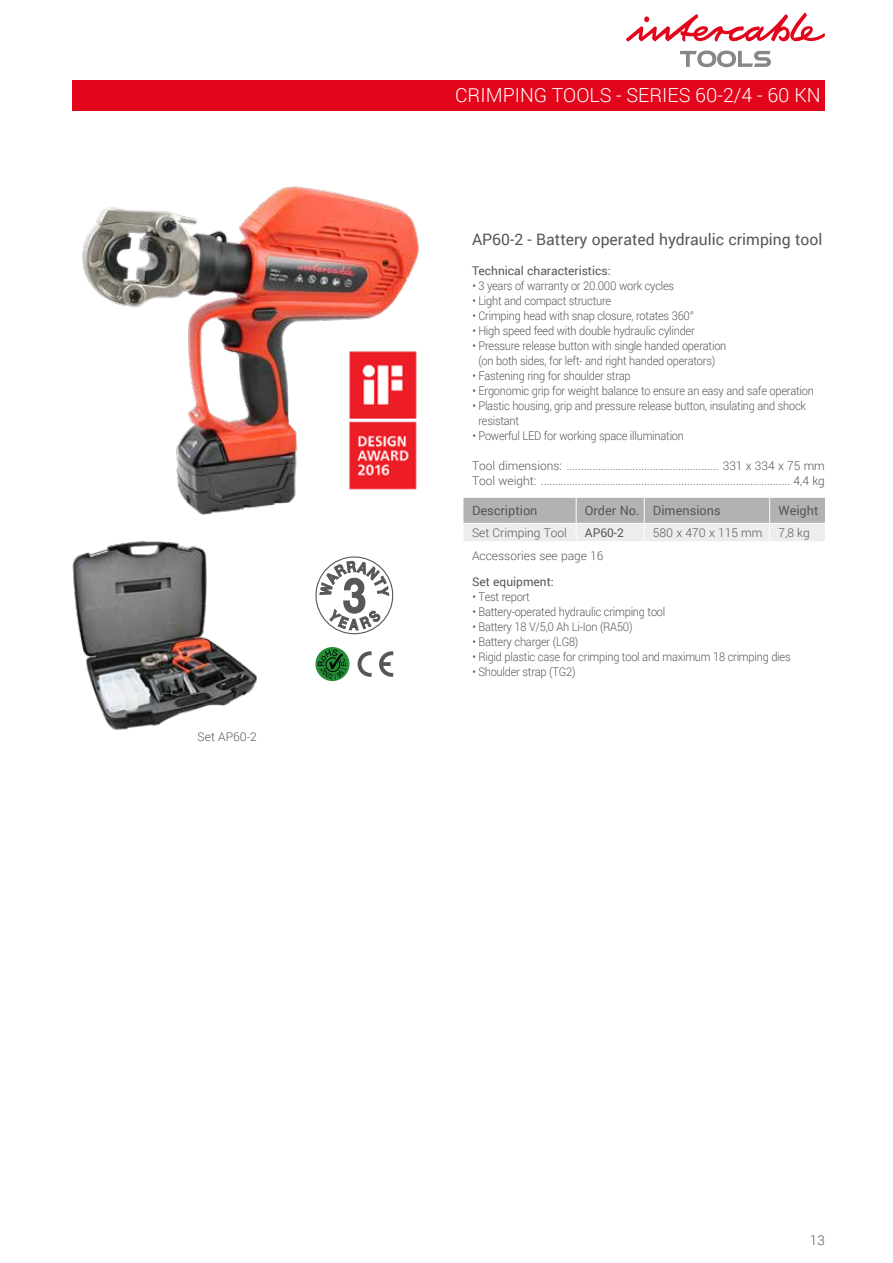
<style>
.page{position:relative;width:893px;height:1263px;background:#fff}
.page>*{position:absolute;margin:0;border:0;box-sizing:border-box;transform-origin:0 0}
.t1{font:300 19.5px "Roboto";color:#fff}
.t2{font:15.75px "Roboto";color:#575756}
.t3{font:300 13.5px "Roboto";color:#575756}
.t4{font:12.75px "Roboto";color:#575756}
.t5{font:300 12px/15px "Roboto";letter-spacing:-.02em;color:#575756;text-align:center;scale:.92 1}
.t6{font:300 12px/15px "Roboto";color:#575756}
.t7{font:12px "Roboto";color:#575756}
.t8{font:300 12px "Roboto";letter-spacing:-.02em;color:#575756}
</style>
<div class="page">
<svg style="left:680px;top:51px;width:91px;height:16px"></svg>
<svg style="left:626px;top:13px;width:199px;height:29px"></svg>
<div style="left:72px;top:80px;width:753px;height:31px;background:#e3051b"></div>
<img style="left:82px;top:186px;width:337px;height:328px">
<img style="left:72px;top:541px;width:185px;height:189px">
<img style="left:346px;top:349px;width:73px;height:142px">
<svg style="left:315px;top:647px;width:34px;height:34px"></svg>
<svg style="left:318px;top:649px;width:29px;height:31px"></svg>
<svg style="left:379px;top:651px;width:14px;height:26px"></svg>
<svg style="left:358px;top:651px;width:14px;height:26px"></svg>
<div style="left:315px;top:556px;width:78px;height:78px;border:1px solid #575756;border-radius:50%"></div>
<svg style="left:319px;top:559px;width:70px;height:71px"></svg>
<svg style="left:463px;top:498px;width:362px;height:43px;background:#cccbcb"></svg>
<p class="t8" style="left:198px;top:728px;width:61px">Set AP60-2</p>
<h1 class="t1" style="left:455px;top:82px;width:367px">CRIMPING TOOLS - SERIES 60-2/4 - 60 KN</h1>
<h2 class="t2" style="left:472px;top:228px;width:352px">AP60-2 - Battery operated hydraulic crimping tool</h2>
<p class="t7" style="left:472px;top:262px;width:140px">Technical characteristics:</p>
<p class="t5" style="left:472px;top:278px;width:221px">• 3 years of warranty or 20.000 work cycles</p>
<p class="t5" style="left:472px;top:293px;width:152px">• Light and compact structure</p>
<p class="t5" style="left:472px;top:308px;width:242px">• Crimping head with snap closure, rotates 360°</p>
<p class="t5" style="left:472px;top:323px;width:243px">• High speed feed with double hydraulic cylinder</p>
<p class="t5" style="left:472px;top:338px;width:278px">• Pressure release button with single handed operation (on both sides, for left- and right handed operators)</p>
<p class="t5" style="left:472px;top:368px;width:174px">• Fastening ring for shoulder strap</p>
<p class="t5" style="left:472px;top:383px;width:373px">• Ergonomic grip for weight balance to ensure an easy and safe operation</p>
<p class="t5" style="left:478px;top:398px;width:358px;text-align:left;text-indent:-6px">• Plastic housing, grip and pressure release button, insulating and shock resistant</p>
<p class="t5" style="left:472px;top:428px;width:231px">• Powerful LED for working space illumination</p>
<p class="t6" style="left:472px;top:458px;width:354px">Tool dimensions: ..................................................... 331 x 334 x 75 mm<br>Tool weight: ....................................................................................... 4,4 kg</p>
<p class="t4" style="left:472px;top:501px;width:67px">Description</p>
<p class="t4" style="left:585px;top:501px;width:137px">Order No. Dimensions</p>
<p class="t4" style="left:778px;top:501px;width:42px">Weight</p>
<p class="t6" style="left:472px;top:524px;width:96px">Set Crimping Tool</p>
<p class="t7" style="left:585px;top:524px;width:41px">AP60-2</p>
<p class="t6" style="left:653px;top:524px;width:111px">580 x 470 x 115 mm</p>
<p class="t8" style="left:778px;top:524px;width:33px">7,8 kg</p>
<p class="t6" style="left:472px;top:548px;width:133px">Accessories see page 16</p>
<p class="t7" style="left:472px;top:573px;width:83px">Set equipment:</p>
<p class="t5" style="left:472px;top:589px;width:64px">• Test report</p>
<p class="t5" style="left:472px;top:604px;width:211px">• Battery-operated hydraulic crimping tool</p>
<p class="t5" style="left:472px;top:619px;width:176px">• Battery 18 V/5,0 Ah Li-Ion (RA50)</p>
<p class="t5" style="left:472px;top:634px;width:117px">• Battery charger (LG8)</p>
<p class="t5" style="left:472px;top:649px;width:347px">• Rigid plastic case for crimping tool and maximum 18 crimping dies</p>
<p class="t5" style="left:472px;top:664px;width:114px">• Shoulder strap (TG2)</p>
<p class="t3" style="left:810px;top:1231px;width:16px">13</p>
</div>
